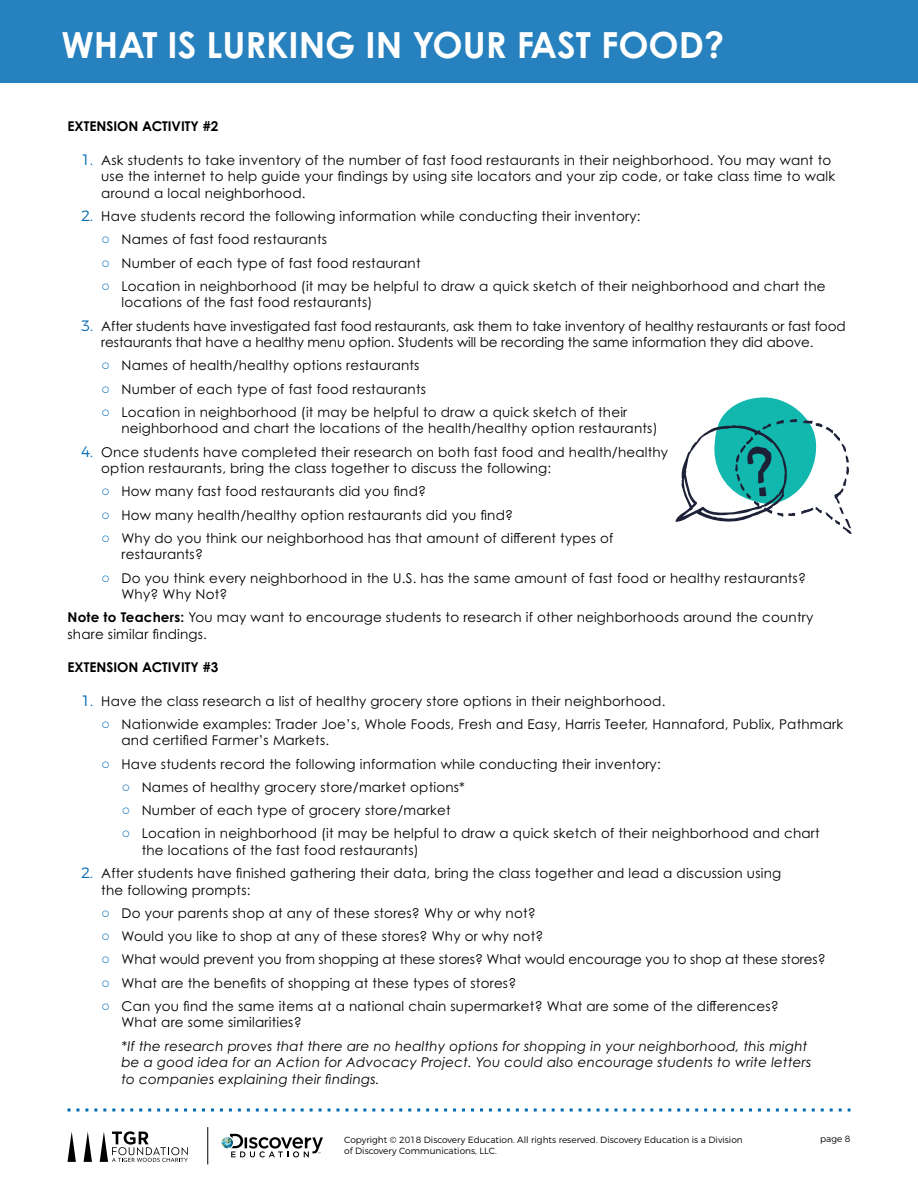
<style>
.page{position:relative;width:918px;height:1188px;background:#fff}
.page>*{position:absolute;margin:0;border:0;box-sizing:border-box;transform-origin:0 0}
.t1{font:700 36px "Century Gothic Pro";color:#fff}
.t2{font:13.5px/16.5px "Century Gothic Pro";letter-spacing:.015em;color:#000}
.t3{font:13.5px/16.5px "Century Gothic Pro";letter-spacing:-.005em;color:#000}
.t4{font:italic 13.5px/16.5px "Century Gothic Pro";letter-spacing:.015em;color:#000}
.t5{font:700 13.5px "Century Gothic Pro";color:#000}
.t6{font:300 9px "Montserrat";color:#000}
.s1{font-family:"Montserrat";font-weight:300;font-size:15px;color:#006ab3}
.s2{font-family:"Arial";font-size:15px;color:#006ab3}
.s3{font-weight:700}
</style>
<div class="page">
<svg style="left:68px;top:1108px;width:782px;height:4px"></svg>
<div style="left:0;top:0;width:918px;height:83px;background:#2681be"></div>
<svg style="left:84px;top:1132px;width:8px;height:30px"></svg>
<svg style="left:67px;top:1132px;width:9px;height:30px"></svg>
<svg style="left:100px;top:1131px;width:88px;height:31px"></svg>
<svg style="left:222px;top:1134px;width:101px;height:23px"></svg>
<hr style="left:208px;top:1127px;width:1px;height:37px;background:#000">
<svg style="left:675px;top:397px;width:177px;height:137px"></svg>
<h1 class="t1" style="left:62px;top:22px;width:664px">WHAT IS LURKING IN YOUR FAST FOOD?</h1>
<p class="t5" style="left:68px;top:118px;width:152px">EXTENSION ACTIVITY #2</p>
<p class="t2" style="left:101px;top:152px;width:735px;text-indent:-20px"><span class="s1">1.</span> Ask students to take inventory of the number of fast food restaurants in their neighborhood. You may want to use the internet to help guide your findings by using site locators and your zip code, or take class time to walk around a local neighborhood.</p>
<p class="t2" style="left:81px;top:208px;width:561px"><span class="s1">2.</span> Have students record the following information while conducting their inventory:</p>
<p class="t2" style="left:101px;top:231px;width:227px"><span class="s2">○</span> Names of fast food restaurants</p>
<p class="t2" style="left:101px;top:254px;width:321px"><span class="s2">○</span> Number of each type of fast food restaurant</p>
<p class="t2" style="left:122px;top:278px;width:706px;text-indent:-20px"><span class="s2">○</span> Location in neighborhood (it may be helpful to draw a quick sketch of their neighborhood and chart the locations of the fast food restaurants)</p>
<p class="t3" style="left:101px;top:317px;width:746px;text-indent:-20px"><span class="s1">3.</span> After students have investigated fast food restaurants, ask them to take inventory of healthy restaurants or fast food restaurants that have a healthy menu option. Students will be recording the same information they did above.</p>
<p class="t2" style="left:101px;top:357px;width:320px"><span class="s2">○</span> Names of health/healthy options restaurants</p>
<p class="t2" style="left:101px;top:380px;width:326px"><span class="s2">○</span> Number of each type of fast food restaurants</p>
<p class="t2" style="left:122px;top:404px;width:538px;text-indent:-20px"><span class="s2">○</span> Location in neighborhood (it may be helpful to draw a quick sketch of their neighborhood and chart the locations of the health/healthy option restaurants)</p>
<p class="t2" style="left:101px;top:443px;width:568px;text-indent:-20px"><span class="s1">4.</span> Once students have completed their research on both fast food and health/healthy option restaurants, bring the class together to discuss the following:</p>
<p class="t2" style="left:101px;top:483px;width:326px"><span class="s2">○</span> How many fast food restaurants did you find?</p>
<p class="t2" style="left:101px;top:506px;width:413px"><span class="s2">○</span> How many health/healthy option restaurants did you find?</p>
<p class="t2" style="left:122px;top:530px;width:494px;text-indent:-20px"><span class="s2">○</span> Why do you think our neighborhood has that amount of different types of restaurants?</p>
<p class="t2" style="left:122px;top:569px;width:686px;text-indent:-20px"><span class="s2">○</span> Do you think every neighborhood in the U.S. has the same amount of fast food or healthy restaurants?<br>Why? Why Not?</p>
<p class="t2" style="left:68px;top:609px;width:747px"><span class="s3">Note to Teachers:</span> You may want to encourage students to research if other neighborhoods around the country share similar findings.</p>
<p class="t5" style="left:68px;top:659px;width:152px">EXTENSION ACTIVITY #3</p>
<p class="t2" style="left:81px;top:692px;width:586px"><span class="s1">1.</span> Have the class research a list of healthy grocery store options in their neighborhood.</p>
<p class="t2" style="left:122px;top:716px;width:723px;text-indent:-20px"><span class="s2">○</span> Nationwide examples: Trader Joe’s, Whole Foods, Fresh and Easy, Harris Teeter, Hannaford, Publix, Pathmark and certified Farmer’s Markets.</p>
<p class="t2" style="left:101px;top:755px;width:561px"><span class="s2">○</span> Have students record the following information while conducting their inventory:</p>
<p class="t2" style="left:122px;top:779px;width:345px"><span class="s2">○</span> Names of healthy grocery store/market options*</p>
<p class="t2" style="left:122px;top:802px;width:331px"><span class="s2">○</span> Number of each type of grocery store/market</p>
<p class="t2" style="left:142px;top:825px;width:679px;text-indent:-20px"><span class="s2">○</span> Location in neighborhood (it may be helpful to draw a quick sketch of their neighborhood and chart the locations of the fast food restaurants)</p>
<p class="t2" style="left:101px;top:865px;width:681px;text-indent:-20px"><span class="s1">2.</span> After students have finished gathering their data, bring the class together and lead a discussion using the following prompts:</p>
<p class="t2" style="left:101px;top:905px;width:436px"><span class="s2">○</span> Do your parents shop at any of these stores? Why or why not?</p>
<p class="t2" style="left:101px;top:928px;width:444px"><span class="s2">○</span> Would you like to shop at any of these stores? Why or why not?</p>
<p class="t3" style="left:101px;top:951px;width:726px"><span class="s2">○</span> What would prevent you from shopping at these stores? What would encourage you to shop at these stores?</p>
<p class="t2" style="left:101px;top:974px;width:417px"><span class="s2">○</span> What are the benefits of shopping at these types of stores?</p>
<p class="t2" style="left:122px;top:998px;width:659px;text-indent:-20px"><span class="s2">○</span> Can you find the same items at a national chain supermarket? What are some of the differences?<br>What are some similarities?</p>
<p class="t4" style="left:122px;top:1037px;width:691px">*If the research proves that there are no healthy options for shopping in your neighborhood, this might be a good idea for an Action for Advocacy Project. You could also encourage students to write letters to companies explaining their findings.</p>
<p class="t6" style="left:344px;top:1134px;width:400px">Copyright © 2018 Discovery Education. All rights reserved. Discovery Education is a Division</p>
<p class="t6" style="left:820px;top:1133px;width:32px">page 8</p>
<p class="t6" style="left:344px;top:1145px;width:154px">of Discovery Communications, LLC.</p>
</div>
